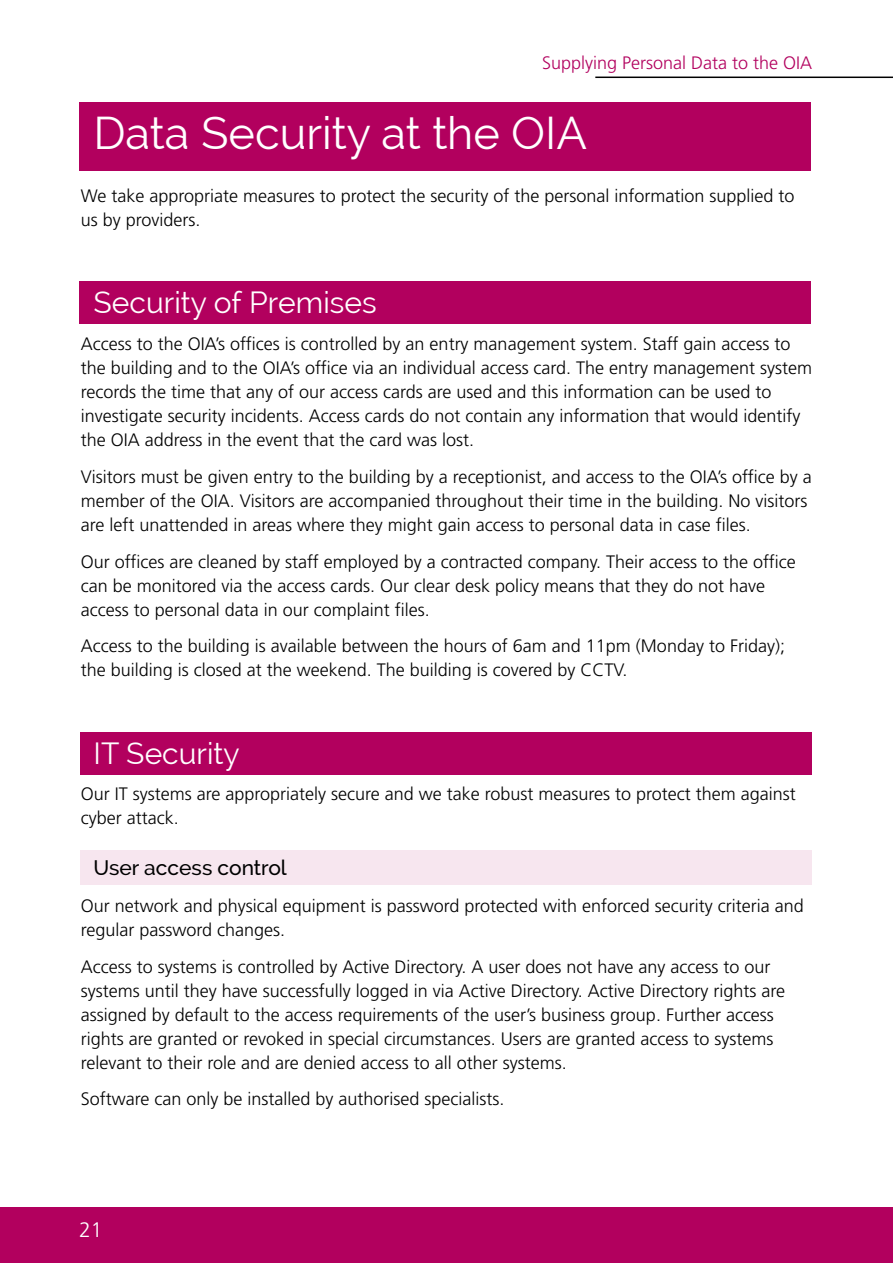
<style>
.page{position:relative;width:893px;height:1263px;background:#fff}
.page>*{position:absolute;margin:0;border:0;box-sizing:border-box;transform-origin:0 0}
.Main_Header{font:45px "Raleway";color:#fff}
.SubHeader{font:30px "Raleway";color:#fff}
.smaller_subheader{font:500 21px "Raleway";color:#000}
.t1{font:300 21px "Frutiger";color:#fff}
.Body{font:300 18px/24px "Frutiger";color:#000}
.t2{font:300 18px "Frutiger";color:#b2005e}
</style>
<div class="page">
<div style="left:0;top:1208px;width:893px;height:55px;background:#b2005e"></div>
<hr style="left:595px;top:77px;width:298px;height:1px;background:#000">
<div style="left:81px;top:732px;width:731px;height:43px;background:#b2005e"></div>
<div style="left:79px;top:282px;width:731px;height:42px;background:#b2005e"></div>
<div style="left:79px;top:102px;width:731px;height:68px;background:#b2005e"></div>
<div style="left:81px;top:850px;width:731px;height:34px;background:#f7e6ef"></div>
<p class="t2" style="left:542px;top:52px;width:272px">Supplying Personal Data to the OIA</p>
<p class="Main_Header" style="left:94px;top:107px;width:495px">Data Security at the OIA</p>
<p class="Body" style="left:81px;top:184px;width:715px">We take appropriate measures to protect the security of the personal information supplied to us by providers.</p>
<p class="SubHeader" style="left:94px;top:285px;width:285px">Security of Premises</p>
<p class="Body" style="left:81px;top:332px;width:733px">Access to the OIA’s offices is controlled by an entry management system. Staff gain access to the building and to the OIA’s office via an individual access card. The entry management system records the time that any of our access cards are used and this information can be used to investigate security incidents. Access cards do not contain any information that would identify the OIA address in the event that the card was lost.</p>
<p class="Body" style="left:81px;top:465px;width:732px">Visitors must be given entry to the building by a receptionist, and access to the OIA’s office by a member of the OIA. Visitors are accompanied throughout their time in the building. No visitors are left unattended in areas where they might gain access to personal data in case files.</p>
<p class="Body" style="left:81px;top:550px;width:717px">Our offices are cleaned by staff employed by a contracted company. Their access to the office can be monitored via the access cards. Our clear desk policy means that they do not have access to personal data in our complaint files.</p>
<p class="Body" style="left:81px;top:634px;width:706px">Access to the building is available between the hours of 6am and 11pm (Monday to Friday); the building is closed at the weekend. The building is covered by CCTV.</p>
<p class="SubHeader" style="left:94px;top:735px;width:148px">IT Security</p>
<p class="Body" style="left:81px;top:782px;width:717px">Our IT systems are appropriately secure and we take robust measures to protect them against cyber attack.</p>
<p class="smaller_subheader" style="left:94px;top:855px;width:195px">User access control</p>
<p class="Body" style="left:81px;top:894px;width:725px">Our network and physical equipment is password protected with enforced security criteria and regular password changes.</p>
<p class="Body" style="left:81px;top:954px;width:706px">Access to systems is controlled by Active Directory. A user does not have any access to our systems until they have successfully logged in via Active Directory. Active Directory rights are assigned by default to the access requirements of the user’s business group. Further access rights are granted or revoked in special circumstances. Users are granted access to systems relevant to their role and are denied access to all other systems.</p>
<p class="Body" style="left:81px;top:1087px;width:425px">Software can only be installed by authorised specialists.</p>
<p class="t1" style="left:79px;top:1217px;width:25px">21</p>
</div>
